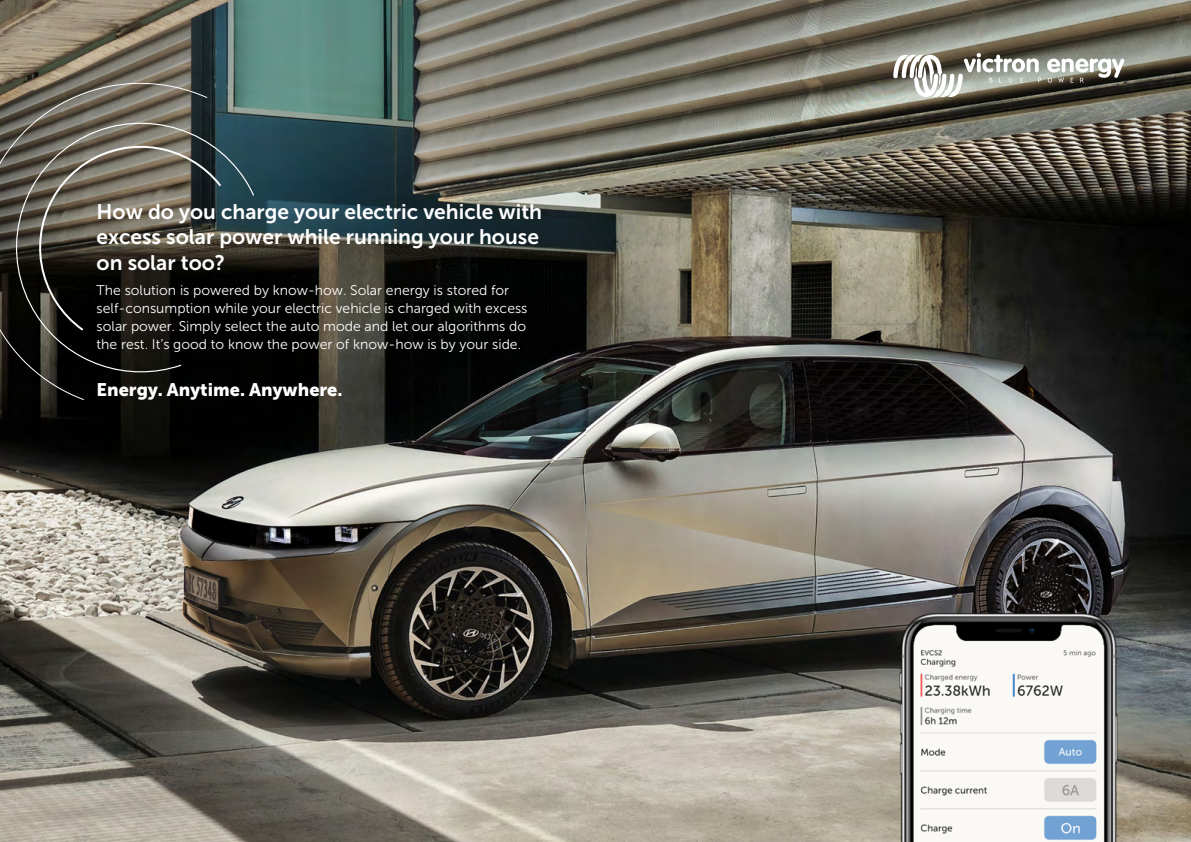
<style>
.page{position:relative;width:1191px;height:842px;background:#fff}
.page>*{position:absolute;margin:0;border:0;box-sizing:border-box;transform-origin:0 0}
.t1{font:21px/25.2px "Museo Sans 700";color:#fff}
.t2{font:18.1px "Museo Sans 900";color:#fff}
.t3{font:14px/18px "Museo Sans 300";color:#fff}
</style>
<div class="page">
<img style="left:0;top:0;width:587px;height:842px">
<svg style="left:208px;top:104px;width:47px;height:279px"></svg>
<svg style="left:0;top:77px;width:208px;height:323px"></svg>
<img style="left:587px;top:0;width:604px;height:842px">
<img style="left:864px;top:577px;width:288px;height:265px">
<svg style="left:893px;top:53px;width:231px;height:44px"></svg>
<h1 class="t1" style="left:97px;top:199px;width:447px">How do you charge your electric vehicle with excess solar power while running your house on solar too?</h1>
<p class="t3" style="left:97px;top:281px;width:432px">The solution is powered by know-how. Solar energy is stored for self-consumption while your electric vehicle is charged with excess solar power. Simply select the auto mode and let our algorithms do the rest. It’s good to know the power of know-how is by your side.</p>
<p class="t2" style="left:97px;top:379px;width:247px">Energy. Anytime. Anywhere.</p>
</div>
